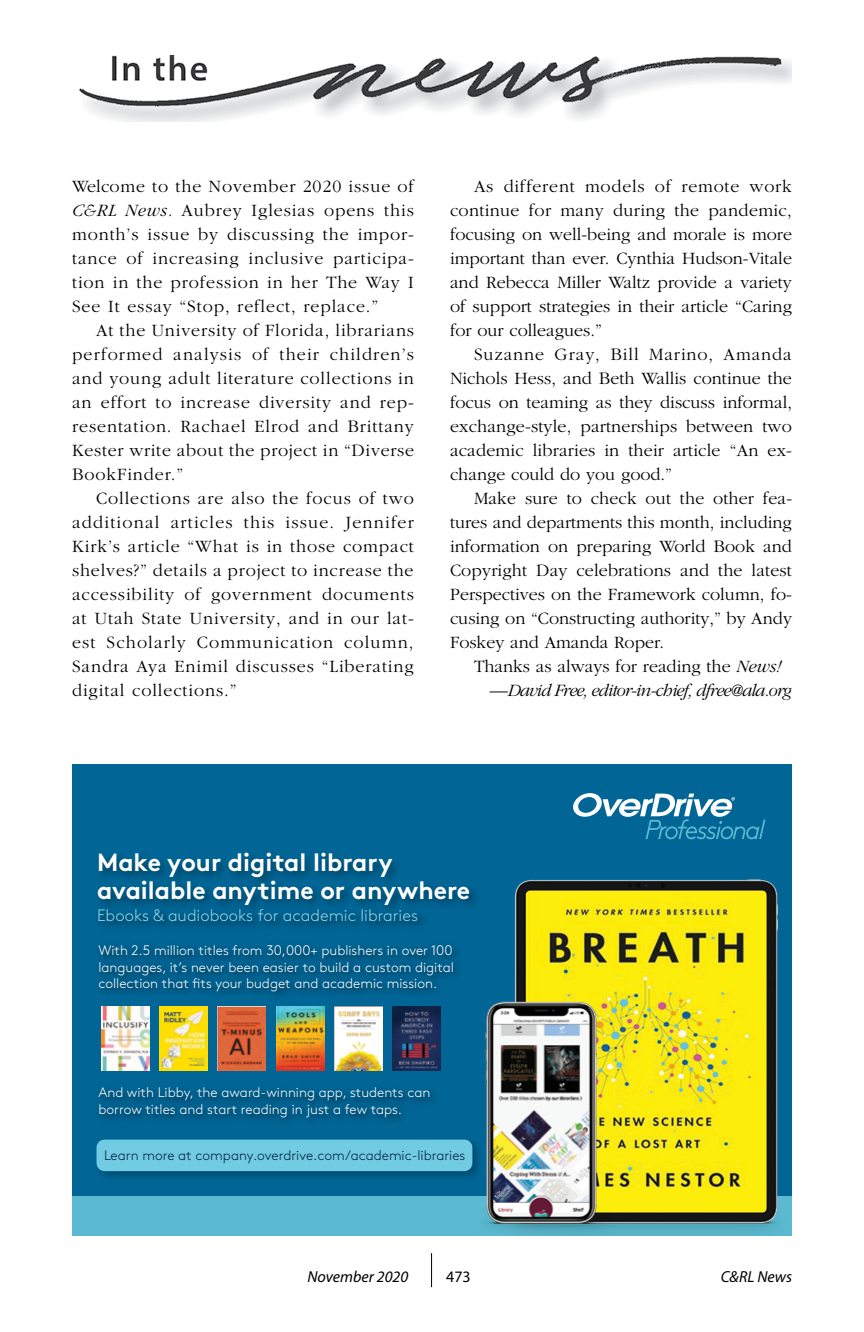
<style>
.page{position:relative;width:864px;height:1332px;background:#fff}
.page>*{position:absolute;margin:0;border:0;box-sizing:border-box;transform-origin:0 0}
.t1{font:700 24.8px/27.6px "Brown Std";color:#fff}
.t2{font:300 18px/24px "Garamond";letter-spacing:.01em;color:#000;text-align:justify}
.t3{font:italic 300 18px/24px "Garamond";letter-spacing:-.05em;color:#000}
.t4{font:300 16.6px "Brown Std";color:#90d4e7}
.t5{font:italic 16px "Myriad Pro";color:#000}
.t6{font:16px "Myriad Pro";color:#000}
.t7{font:300 13.8px/16.6px "Brown Std";color:#fff;text-align:justify}
.t8{font:300 13.8px "Brown Std";color:#07233e}
.s1{font-style:italic}
.s2{font-style:normal}
</style>
<div class="page">
<hr style="left:431px;top:1253px;width:1px;height:34px;background:#000">
<img style="left:79px;top:56px;width:713px;height:66px">
<div style="left:72px;top:764px;width:720px;height:438px;background:#016595"></div>
<div style="left:72px;top:1197px;width:720px;height:39px;background:#5bbad1"></div>
<div style="left:95px;top:850px;width:386px;height:66px;background:#000;opacity:.37"></div>
<div style="left:94px;top:905px;width:334px;height:27px;background:#000;opacity:.65"></div>
<img style="left:514px;top:879px;width:278px;height:352px">
<img style="left:467px;top:998px;width:149px;height:237px">
<svg style="left:573px;top:793px;width:192px;height:46px"></svg>
<div style="left:94px;top:1137px;width:389px;height:45px;background:#000;opacity:.25"></div>
<div style="left:97px;top:1140px;width:375px;height:31px;border:16px solid #71cbe2"></div>
<div style="left:95px;top:941px;width:368px;height:186px;background:#000;opacity:.75"></div>
<p class="t2" style="left:72px;top:175px;width:343px">Welcome to the November 2020 issue of <span class="s1">C&amp;RL News.</span> Aubrey Iglesias opens this month’s issue by discussing the impor&shy;tance of increasing inclusive participa&shy;tion in the profession in her The Way I See It essay “Stop, reflect, replace.”</p>
<p class="t2" style="left:72px;top:319px;width:344px;text-indent:24px">At the University of Florida, librarians performed analysis of their children’s and young adult literature collections in an effort to increase diversity and rep&shy;resentation. Rachael Elrod and Brittany Kester write about the project in “Diverse BookFinder.”</p>
<p class="t2" style="left:72px;top:487px;width:343px;text-indent:24px">Collections are also the focus of two additional articles this issue. Jennifer Kirk’s article “What is in those compact shelves?” details a project to increase the accessibility of government documents at Utah State University, and in our lat&shy;est Scholarly Communication column, Sandra Aya Enimil discusses “Liberating digital collections.”</p>
<p class="t2" style="left:450px;top:175px;width:344px;text-indent:24px">As different models of remote work continue for many during the pandemic, focusing on well-being and morale is more important than ever. Cynthia Hudson-Vitale and Rebecca Miller Waltz provide a variety of support strategies in their article “Caring for our colleagues.”</p>
<p class="t2" style="left:450px;top:343px;width:344px;text-indent:24px">Suzanne Gray, Bill Marino, Amanda Nichols Hess, and Beth Wallis continue the focus on teaming as they discuss informal, exchange-style, partnerships between two academic libraries in their article “An ex&shy;change could do you good.”</p>
<p class="t2" style="left:450px;top:486px;width:344px;text-indent:24px">Make sure to check out the other fea&shy;tures and departments this month, including information on preparing World Book and Copyright Day celebrations and the latest Perspectives on the Framework column, fo&shy;cusing on “Constructing authority,” by Andy Foskey and Amanda Roper.</p>
<p class="t3" style="left:491px;top:654px;width:303px;text-indent:-17px"><span class="s2">Thanks as always for reading the</span> News! —David Free, editor-in-chief, dfree@ala.org</p>
<h1 class="t1" style="left:97px;top:848px;width:375px">Make your digital library available anytime or anywhere</h1>
<p class="t4" style="left:97px;top:906px;width:323px">Ebooks &amp; audiobooks for academic libraries</p>
<p class="t7" style="left:98px;top:942px;width:357px">With 2.5 million titles from 30,000+ publishers in over 100 languages, it’s never been easier to build a custom digital collection that fits your budget and academic mission.</p>
<p class="t7" style="left:98px;top:1084px;width:333px">And with Libby, the award-winning app, students can borrow titles and start reading in just a few taps.</p>
<p class="t8" style="left:104px;top:1148px;width:363px">Learn more at company.overdrive.com/academic-libraries</p>
<p class="t5" style="left:307px;top:1267px;width:102px">November 2020</p>
<p class="t6" style="left:446px;top:1267px;width:26px">473</p>
<p class="t5" style="left:721px;top:1267px;width:73px">C&amp;RL News</p>
</div>
